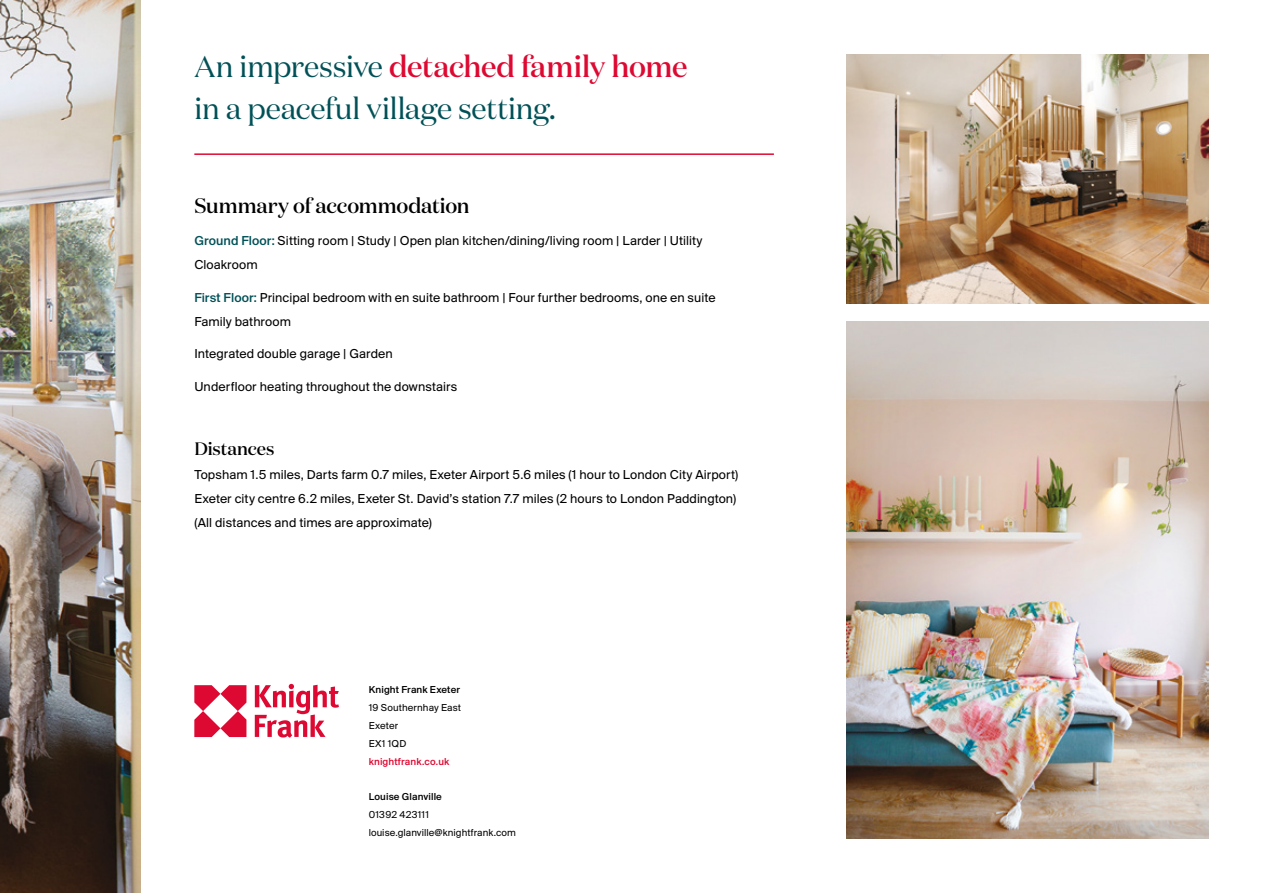
<style>
.page{position:relative;width:1263px;height:893px;background:#fff}
.page>*{position:absolute;margin:0;border:0;box-sizing:border-box;transform-origin:0 0}
.t1{font:30px/42px "Domaine Disp";color:#005157}
.t2{font:500 21px "Domaine Disp";letter-spacing:-.01em;color:#000}
.t3{font:500 18px "Domaine Disp";color:#000}
.t4{font:13.5px/24px "Suisse BP Intl";letter-spacing:.005em;color:#000}
.t5{font:10.5px/18px "Suisse BP Intl";letter-spacing:.015em;color:#000}
.t6{font:500 10.5px "Suisse BP Intl";letter-spacing:.015em;color:#000}
.t7{font:500 10.5px "Suisse BP Intl";letter-spacing:.015em;color:#dd0932}
.s1{font-weight:500;color:#dd0932}
.s2{font-weight:500;color:#005157}
</style>
<div class="page">
<img style="left:0;top:0;width:140px;height:893px">
<svg style="left:194px;top:684px;width:145px;height:54px"></svg>
<hr style="left:194px;top:153px;width:580px;height:2px;background:#dd0932">
<img style="left:846px;top:54px;width:363px;height:250px">
<img style="left:846px;top:322px;width:363px;height:517px">
<h1 class="t1" style="left:194px;top:46px;width:495px">An impressive <span class="s1">detached family home </span>in a peaceful village setting.</h1>
<h2 class="t2" style="left:194px;top:192px;width:277px">Summary of accommodation</h2>
<p class="t4" style="left:194px;top:228px;width:510px"><span class="s2">Ground Floor:</span> Sitting room | Study | Open plan kitchen/dining/living room | Larder | Utility<br>Cloakroom</p>
<p class="t4" style="left:194px;top:285px;width:523px"><span class="s2">First Floor:</span> Principal bedroom with en suite bathroom | Four further bedrooms, one en suite<br>Family bathroom</p>
<p class="t4" style="left:194px;top:341px;width:200px">Integrated double garage | Garden</p>
<p class="t4" style="left:194px;top:374px;width:264px">Underfloor heating throughout the downstairs</p>
<h3 class="t3" style="left:194px;top:437px;width:82px">Distances</h3>
<p class="t4" style="left:194px;top:462px;width:545px">Topsham 1.5 miles, Darts farm 0.7 miles, Exeter Airport 5.6 miles (1 hour to London City Airport)<br>Exeter city centre 6.2 miles, Exeter St. David’s station 7.7 miles (2 hours to London Paddington) (All distances and times are approximate)</p>
<p class="t6" style="left:369px;top:683px;width:93px">Knight Frank Exeter</p>
<p class="t5" style="left:369px;top:698px;width:94px">19 Southernhay East<br>Exeter<br>EX1 1QD</p>
<p class="t7" style="left:369px;top:755px;width:82px">knightfrank.co.uk</p>
<p class="t6" style="left:369px;top:790px;width:75px">Louise Glanville</p>
<p class="t5" style="left:369px;top:805px;width:149px">01392 423111 louise.glanville@knightfrank.com</p>
</div>
